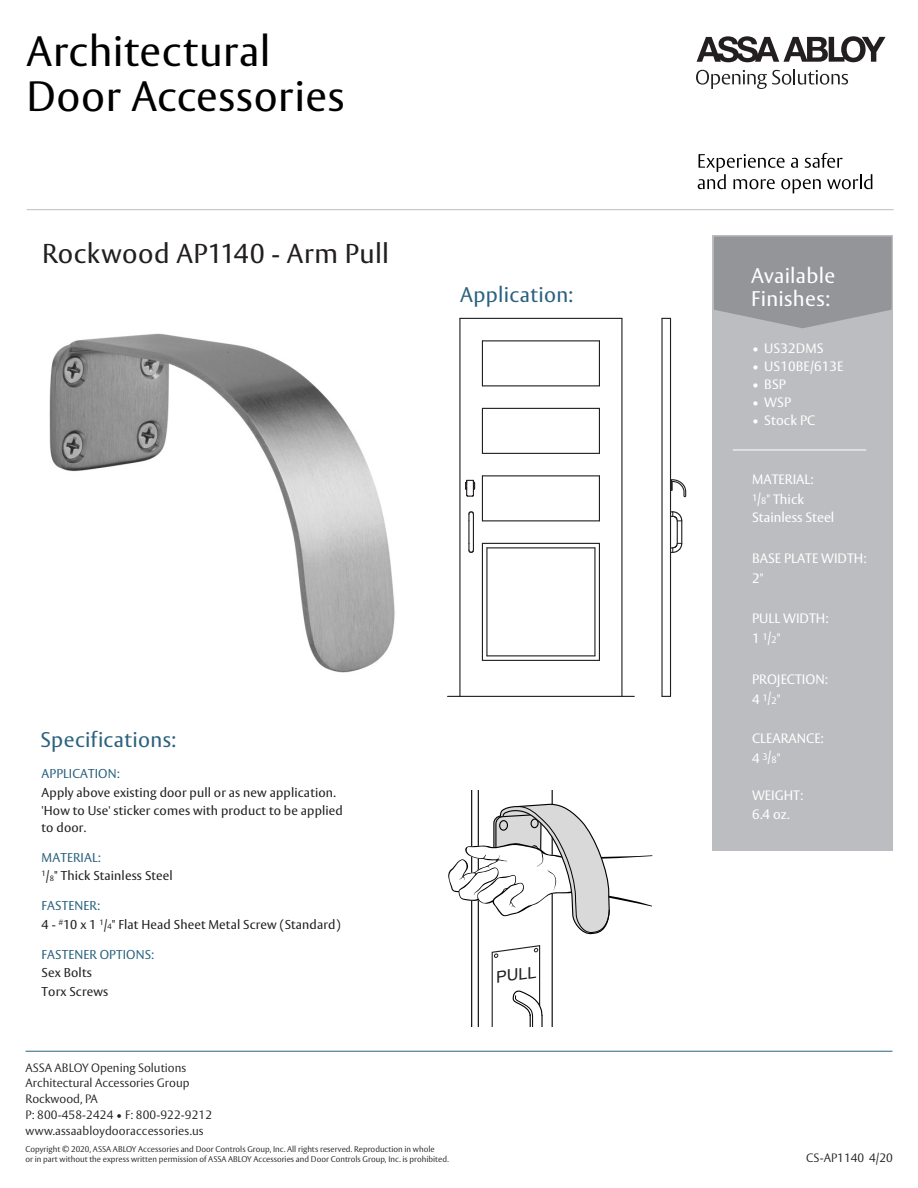
<style>
.page{position:relative;width:918px;height:1188px;background:#fff}
.page>*{position:absolute;margin:0;border:0;box-sizing:border-box;transform-origin:0 0}
.t1{font:42px/45.8px "ASSA Vesta";letter-spacing:.015em;color:#000}
.t2{font:27px "ASSA Vesta";letter-spacing:.02em;color:#231f20}
.t3{font:21px "ASSA Vesta";letter-spacing:.015em;color:#2b627f}
.t4{font:21px/22.5px "ASSA Vesta";letter-spacing:.015em;color:#fff}
.t5{font:15.9px "Helvetica";color:#231f20}
.t6{font:13.5px/18px "ASSA Vesta";color:#fff}
.t7{font:12.75px/16.5px "ASSA Vesta";letter-spacing:.01em;color:#231f20}
.t8{font:12.75px "ASSA Vesta";letter-spacing:.01em;color:#2b627f}
.t9{font:300 12px "ASSA Vesta";color:#231f20}
.t10{font:300 8.25px/9.8px "ASSA Vesta";color:#231f20}
.s1{font-size:7.65px}
.s2{font-size:9.45px}
</style>
<div class="page">
<div style="left:713px;top:235px;width:180px;height:616px;background:#bcbdc0"></div>
<svg style="left:714px;top:237px;width:178px;height:91px;background:#97989b"></svg>
<hr style="left:26px;top:1051px;width:866px;height:1px;background:#2b627f">
<hr style="left:733px;top:450px;width:133px;height:1px;background:#fff">
<hr style="left:27px;top:209px;width:867px;height:1px;background:#bcbdc0">
<svg style="left:697px;top:36px;width:189px;height:26px"></svg>
<svg style="left:696px;top:69px;width:152px;height:20px"></svg>
<svg style="left:698px;top:153px;width:174px;height:40px"></svg>
<img style="left:49px;top:333px;width:346px;height:340px">
<svg style="left:671px;top:511px;width:12px;height:43px"></svg>
<hr style="left:670px;top:318px;width:1px;height:378px;background:#231f20">
<hr style="left:661px;top:318px;width:2px;height:378px;background:#231f20">
<svg style="left:468px;top:511px;width:6px;height:42px"></svg>
<hr style="left:486px;top:548px;width:2px;height:108px;background:#231f20">
<hr style="left:487px;top:655px;width:108px;height:1px;background:#231f20">
<hr style="left:594px;top:548px;width:2px;height:108px;background:#231f20">
<hr style="left:487px;top:547px;width:108px;height:1px;background:#231f20">
<hr style="left:460px;top:696px;width:162px;height:1px;background:#231f20">
<hr style="left:482px;top:341px;width:1px;height:45px;background:#231f20">
<hr style="left:482px;top:340px;width:117px;height:1px;background:#231f20">
<hr style="left:482px;top:385px;width:117px;height:1px;background:#231f20">
<hr style="left:599px;top:341px;width:1px;height:45px;background:#231f20">
<hr style="left:482px;top:660px;width:117px;height:1px;background:#231f20">
<hr style="left:599px;top:543px;width:1px;height:117px;background:#231f20">
<hr style="left:482px;top:543px;width:117px;height:1px;background:#231f20">
<hr style="left:482px;top:543px;width:1px;height:117px;background:#231f20">
<hr style="left:482px;top:520px;width:117px;height:1px;background:#231f20">
<hr style="left:599px;top:476px;width:1px;height:45px;background:#231f20">
<hr style="left:482px;top:475px;width:117px;height:1px;background:#231f20">
<hr style="left:482px;top:476px;width:1px;height:45px;background:#231f20">
<hr style="left:482px;top:408px;width:1px;height:45px;background:#231f20">
<hr style="left:482px;top:453px;width:117px;height:1px;background:#231f20">
<hr style="left:599px;top:408px;width:1px;height:45px;background:#231f20">
<hr style="left:482px;top:408px;width:117px;height:1px;background:#231f20">
<hr style="left:621px;top:318px;width:1px;height:378px;background:#231f20">
<hr style="left:459px;top:318px;width:1px;height:378px;background:#231f20">
<svg style="left:448px;top:696px;width:12px;height:1px"></svg>
<hr style="left:460px;top:318px;width:162px;height:1px;background:#231f20">
<svg style="left:622px;top:696px;width:12px;height:1px"></svg>
<svg style="left:465px;top:479px;width:11px;height:18px"></svg>
<svg style="left:671px;top:479px;width:16px;height:18px"></svg>
<svg style="left:448px;top:790px;width:205px;height:236px"></svg>
<p class="t1" style="left:27px;top:30px;width:319px">Architectural<br>Door Accessories</p>
<p class="t2" style="left:42px;top:237px;width:349px">Rockwood AP1140 - Arm Pull</p>
<p class="t3" style="left:460px;top:282px;width:114px">Application:</p>
<p class="t3" style="left:41px;top:727px;width:137px">Specifications:</p>
<p class="t8" style="left:42px;top:766px;width:80px">APPLICATION:</p>
<p class="t7" style="left:42px;top:784px;width:296px">Apply above existing door pull or as new application.</p>
<p class="t7" style="left:42px;top:803px;width:303px">'How to Use' sticker comes with product to be applied to door.</p>
<p class="t8" style="left:42px;top:849px;width:61px">MATERIAL:</p>
<p class="t7" style="left:42px;top:868px;width:133px"><sup>1</sup>/<span class="s1">8</span>" Thick Stainless Steel</p>
<p class="t8" style="left:42px;top:898px;width:60px">FASTENER:</p>
<p class="t7" style="left:42px;top:917px;width:300px">4 - <sup>#</sup>10 x 1 <sup>1</sup>/<span class="s1">4</span>" Flat Head Sheet Metal Screw (Standard)</p>
<p class="t8" style="left:42px;top:946px;width:114px">FASTENER OPTIONS:</p>
<p class="t7" style="left:42px;top:965px;width:52px">Sex Bolts</p>
<p class="t7" style="left:42px;top:984px;width:68px">Torx Screws</p>
<p class="t9" style="left:26px;top:1060px;width:162px">ASSA ABLOY Opening Solutions</p>
<p class="t9" style="left:26px;top:1076px;width:166px">Architectural Accessories Group</p>
<p class="t9" style="left:26px;top:1092px;width:74px">Rockwood, PA</p>
<p class="t9" style="left:26px;top:1107px;width:188px">P: 800-458-2424 • F: 800-922-9212</p>
<p class="t9" style="left:26px;top:1123px;width:180px">www.assaabloydooraccessories.us</p>
<p class="t10" style="left:26px;top:1144px;width:425px">Copyright © 2020, ASSA ABLOY Accessories and Door Controls Group, Inc. All rights reserved. Reproduction in whole<br>or in part without the express written permission of ASSA ABLOY Accessories and Door Controls Group, Inc. is prohibited.</p>
<p class="t5" style="left:494px;top:965px;width:42px;rotate:-8deg">PULL</p>
<p class="t4" style="left:751px;top:265px;width:86px">Available<br>Finishes:</p>
<p class="t6" style="left:752px;top:340px;width:73px">• US32DMS</p>
<p class="t6" style="left:752px;top:358px;width:93px">• US10BE/613E</p>
<p class="t6" style="left:752px;top:376px;width:35px">• BSP</p>
<p class="t6" style="left:752px;top:394px;width:40px">• WSP</p>
<p class="t6" style="left:752px;top:412px;width:65px">• Stock PC</p>
<p class="t6" style="left:752px;top:471px;width:63px">MATERIAL:</p>
<p class="t6" style="left:752px;top:491px;width:84px"><sup>1</sup>/<span class="s2">8</span>" Thick<br>Stainless Steel</p>
<p class="t6" style="left:752px;top:549px;width:116px">BASE PLATE WIDTH:</p>
<p class="t6" style="left:752px;top:570px;width:13px">2"</p>
<p class="t6" style="left:752px;top:610px;width:78px">PULL WIDTH:</p>
<p class="t6" style="left:752px;top:630px;width:30px">1 <sup>1</sup>/<span class="s2">2</span>"</p>
<p class="t6" style="left:752px;top:670px;width:77px">PROJECTION:</p>
<p class="t6" style="left:752px;top:691px;width:30px">4 <sup>1</sup>/<span class="s2">2</span>"</p>
<p class="t6" style="left:752px;top:729px;width:73px">CLEARANCE:</p>
<p class="t6" style="left:752px;top:750px;width:30px">4 <sup>3</sup>/<span class="s2">8</span>"</p>
<p class="t6" style="left:752px;top:787px;width:53px">WEIGHT:</p>
<p class="t6" style="left:752px;top:806px;width:39px">6.4 oz.</p>
<p class="t9" style="left:806px;top:1151px;width:88px">CS-AP1140 4/20</p>
</div>
